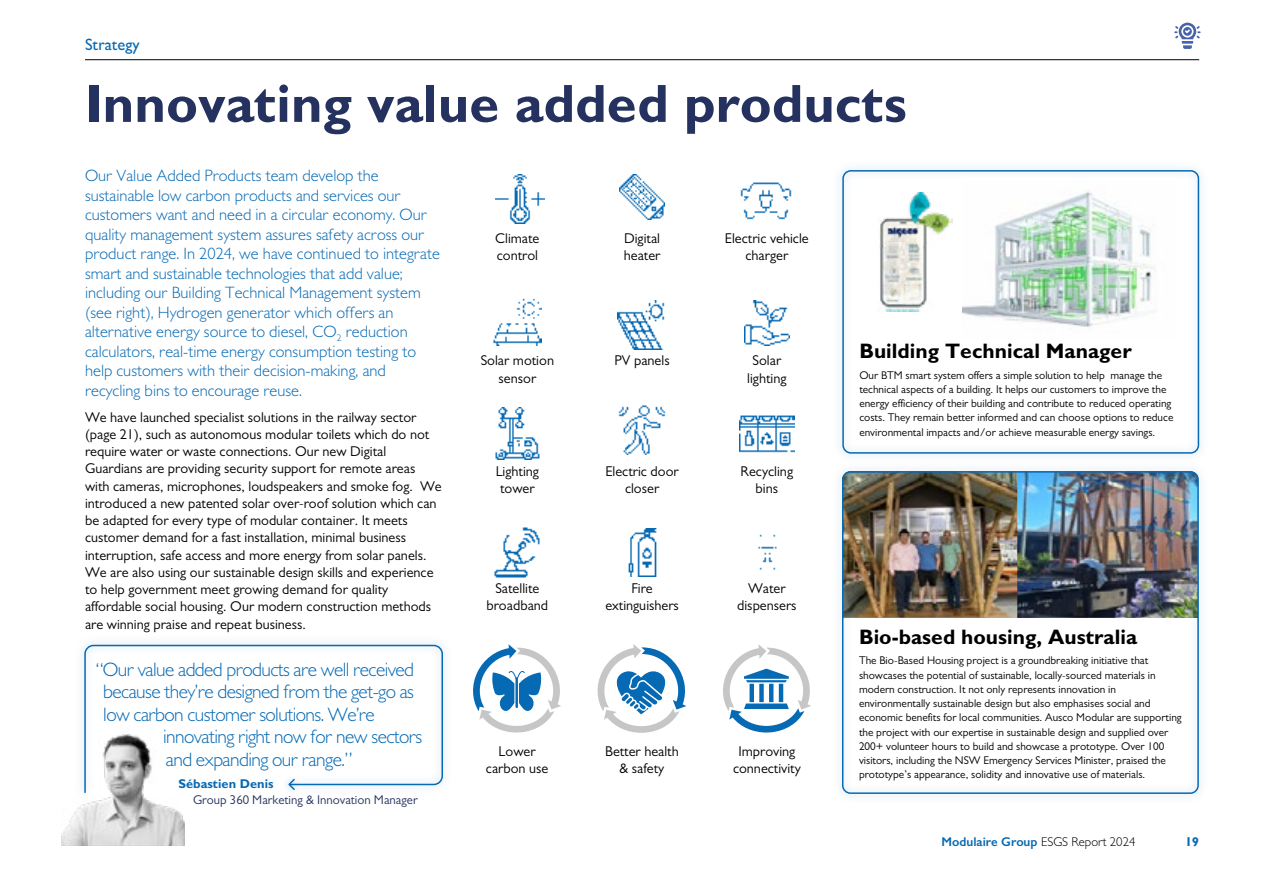
<style>
.page{position:relative;width:1263px;height:893px;background:#fff}
.page>*{position:absolute;margin:0;border:0;box-sizing:border-box;transform-origin:0 0}
.t1{font:700 54px "Gill Sans";color:#25315f}
.t2{font:700 21px "Gill Sans";color:#000}
.t3{font:300 19.5px/22.5px "Gill Sans";letter-spacing:-.03em;color:#0669b3;text-align:justify}
.t4{font:300 16.5px/19.5px "Gill Sans";color:#0669b3}
.t5{font:500 16.5px "Gill Sans";color:#0669b3}
.t6{font:14.25px/17.2px "Gill Sans";color:#000;text-align:center}
.t7{font:12.75px "Gill Sans";color:#25315f}
.t8{font:600 12.75px "Gill Sans";color:#0669b3}
.t9{font:700 12.75px "Gill Sans";color:#0669b3}
.t10{font:11.25px/14.2px "Gill Sans";color:#000}
.s1{font-weight:300;color:#000}
</style>
<div class="page">
<hr style="left:85px;top:59px;width:1114px;height:1px;background:#000">
<div style="left:842px;top:170px;width:357px;height:284px;border:2px solid #0669b3;border-radius:8px"></div>
<div style="left:832px;top:462px;width:377px;height:342px;background:#0669b3;opacity:.4"></div>
<div style="left:842px;top:471px;width:357px;height:323px;border:2px solid #0669b3;border-radius:8px"></div>
<img style="left:496px;top:174px;width:49px;height:49px">
<img style="left:740px;top:182px;width:52px;height:38px">
<img style="left:493px;top:298px;width:49px;height:47px">
<img style="left:620px;top:174px;width:45px;height:45px">
<img style="left:618px;top:405px;width:48px;height:50px">
<img style="left:618px;top:301px;width:47px;height:49px">
<img style="left:739px;top:415px;width:55px;height:38px">
<img style="left:744px;top:301px;width:45px;height:44px">
<img style="left:495px;top:407px;width:45px;height:52px">
<img style="left:494px;top:528px;width:46px;height:50px">
<img style="left:628px;top:529px;width:29px;height:48px">
<img style="left:62px;top:802px;width:123px;height:43px">
<img style="left:880px;top:193px;width:73px;height:119px">
<svg style="left:1174px;top:23px;width:26px;height:26px"></svg>
<div style="left:75px;top:635px;width:378px;height:167px;background:#fafcfd"></div>
<svg style="left:84px;top:644px;width:360px;height:150px"></svg>
<img style="left:963px;top:191px;width:192px;height:138px">
<svg style="left:473px;top:644px;width:88px;height:88px"></svg>
<svg style="left:723px;top:644px;width:88px;height:88px"></svg>
<div style="left:749px;top:684px;width:5px;height:18px;background:#0669b3"></div>
<div style="left:759px;top:684px;width:5px;height:18px;background:#0669b3"></div>
<svg style="left:769px;top:684px;width:4px;height:18px"></svg>
<hr style="left:779px;top:684px;width:4px;height:18px;background:#0669b3">
<svg style="left:597px;top:644px;width:89px;height:89px"></svg>
<svg style="left:280px;top:770px;width:29px;height:24px"></svg>
<img style="left:758px;top:534px;width:19px;height:36px">
<p class="t5" style="left:85px;top:34px;width:56px">Strategy</p>
<h1 class="t1" style="left:85px;top:70px;width:823px">Innovating value added products</h1>
<p class="t4" style="left:85px;top:166px;width:356px">Our Value Added Products team develop the sustainable low carbon products and services our customers want and need in a circular economy. Our quality management system assures safety across our product range. In 2024, we have continued to integrate smart and sustainable technologies that add value; including our Building Technical Management system (see right), Hydrogen generator which offers an alternative energy source to diesel, CO<sub>2</sub> reduction calculators, real-time energy consumption testing to help customers with their decision-making, and recycling bins to encourage reuse.</p>
<p class="t6" style="left:85px;top:408px;width:358px;text-align:left">We have launched specialist solutions in the railway sector (page 21), such as autonomous modular toilets which do not require water or waste connections. Our new Digital Guardians are providing security support for remote areas with cameras, microphones, loudspeakers and smoke fog. We introduced a new patented solar over-roof solution which can be adapted for every type of modular container. It meets customer demand for a fast installation, minimal business interruption, safe access and more energy from solar panels.<br>We are also using our sustainable design skills and experience to help government meet growing demand for quality affordable social housing. Our modern construction methods are winning praise and repeat business.</p>
<h3 class="t3" style="left:103px;top:658px;width:312px;text-indent:-8px">“Our value added products are well received because they’re designed from the get-go as low carbon customer solutions. We’re</h3>
<h3 class="t3" style="left:163px;top:725px;width:261px">innovating right now for new sectors and expanding our range.”</h3>
<p class="t9" style="left:178px;top:776px;width:97px">Sébastien Denis</p>
<p class="t7" style="left:193px;top:792px;width:226px">Group 360 Marketing &amp; Innovation Manager</p>
<p class="t6" style="left:495px;top:229px;width:46px;text-align:left">Climate control</p>
<p class="t6" style="left:624px;top:229px;width:38px;text-align:left">Digital heater</p>
<p class="t6" style="left:725px;top:229px;width:85px">Electric vehicle charger</p>
<p class="t6" style="left:481px;top:352px;width:75px">Solar motion sensor</p>
<p class="t6" style="left:615px;top:352px;width:57px">PV panels</p>
<p class="t6" style="left:747px;top:352px;width:41px">Solar lighting</p>
<p class="t6" style="left:496px;top:462px;width:45px">Lighting tower</p>
<p class="t6" style="left:605px;top:462px;width:75px">Electric door closer</p>
<p class="t6" style="left:741px;top:462px;width:54px">Recycling bins</p>
<p class="t6" style="left:486px;top:579px;width:63px">Satellite broadband</p>
<p class="t6" style="left:605px;top:579px;width:75px">Fire extinguishers</p>
<p class="t6" style="left:737px;top:579px;width:61px">Water dispensers</p>
<p class="t6" style="left:486px;top:742px;width:64px">Lower carbon use</p>
<p class="t6" style="left:733px;top:742px;width:69px">Improving connectivity</p>
<p class="t6" style="left:605px;top:742px;width:75px">Better health &amp; safety</p>
<h2 class="t2" style="left:859px;top:338px;width:274px">Building Technical Manager</h2>
<p class="t10" style="left:859px;top:368px;width:316px">Our BTM smart system offers a simple solution to help manage the technical aspects of a building. It helps our customers to improve the energy efficiency of their building and contribute to reduced operating costs. They remain better informed and can choose options to reduce environmental impacts and/or achieve measurable energy savings.</p>
<h2 class="t2" style="left:859px;top:624px;width:280px">Bio-based housing, Australia</h2>
<p class="t10" style="left:859px;top:653px;width:324px">The Bio-Based Housing project is a groundbreaking initiative that showcases the potential of sustainable, locally-sourced materials in modern construction. It not only represents innovation in environmentally sustainable design but also emphasises social and economic benefits for local communities. Ausco Modular are supporting the project with our expertise in sustainable design and supplied over 200+ volunteer hours to build and showcase a prototype. Over 100 visitors, including the NSW Emergency Services Minister, praised the prototype’s appearance, solidity and innovative use of materials.</p>
<p class="t8" style="left:941px;top:834px;width:195px">Modulaire Group <span class="s1">ESGS Report 2024</span></p>
<p class="t9" style="left:1185px;top:834px;width:16px">19</p>
</div>
